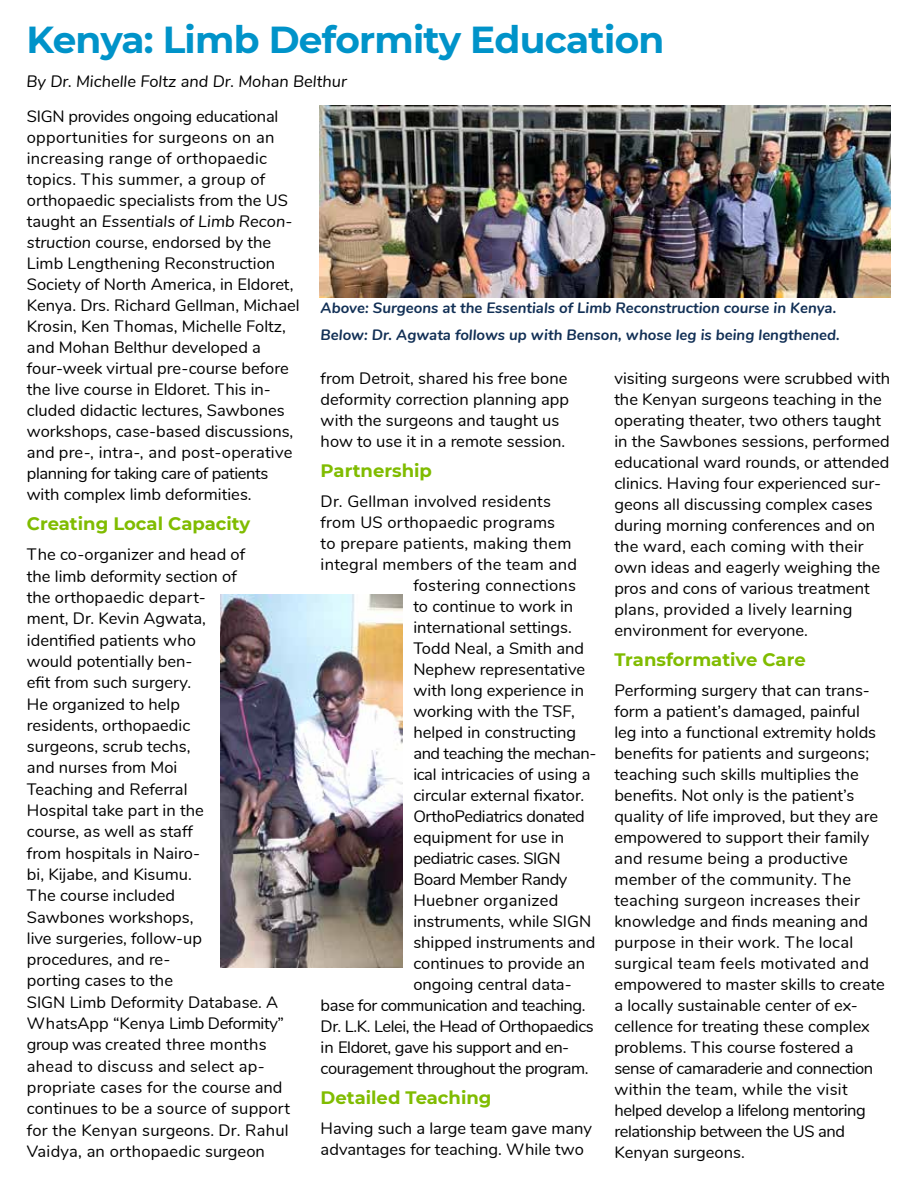
<style>
.page{position:relative;width:918px;height:1188px;background:#fff}
.page>*{position:absolute;margin:0;border:0;box-sizing:border-box;transform-origin:0 0}
.t1{font:700 37.5px "Montserrat";letter-spacing:-.02em;color:#0093c9}
.t2{font:700 18px "Montserrat";color:#80bc00}
.t3{font:16.5px/21px "Nunito";color:#000}
.t4{font:16.5px "Nunito";letter-spacing:-.025em;color:#000}
.t5{font:italic 16.5px "Nunito";color:#000}
.t6{font:italic 700 15px/27px "Nunito";color:#123056}
.s1{font-style:italic}
</style>
<div class="page">
<img style="left:221px;top:595px;width:182px;height:373px">
<img style="left:320px;top:106px;width:571px;height:192px">
<h1 class="t1" style="left:27px;top:12px;width:639px">Kenya: Limb Deformity Education</h1>
<p class="t5" style="left:27px;top:69px;width:322px">By Dr. Michelle Foltz and Dr. Mohan Belthur</p>
<p class="t3" style="left:27px;top:105px;width:274px">SIGN provides ongoing educational opportunities for surgeons on an increasing range of orthopaedic topics. This summer, a group of orthopaedic specialists from the US taught an <span class="s1">Essentials of Limb Recon&shy;struction</span> course, endorsed by the Limb Lengthening Reconstruction Society of North America, in Eldoret, Kenya. Drs. Richard Gellman, Michael Krosin, Ken Thomas, Michelle Foltz, and Mohan Belthur developed a four-week virtual pre-course before the live course in Eldoret. This in&shy;cluded didactic lectures, Sawbones workshops, case-based discussions, and pre-, intra-, and post-operative planning for taking care of patients with complex limb deformities.</p>
<p class="t2" style="left:27px;top:511px;width:225px">Creating Local Capacity</p>
<p class="t3" style="left:27px;top:543px;width:265px">The co-organizer and head of<br>the limb deformity section of<br>the orthopaedic depart-<br>ment, Dr. Kevin Agwata,<br>identified patients who<br>would potentially ben-<br>efit from such surgery.<br>He organized to help<br>residents, orthopaedic<br>surgeons, scrub techs,<br>and nurses from Moi<br>Teaching and Referral<br>Hospital take part in the<br>course, as well as staff<br>from hospitals in Nairo-<br>bi, Kijabe, and Kisumu.<br>The course included<br>Sawbones workshops,<br>live surgeries, follow-up procedures, and re-<br>porting cases to the<br>SIGN Limb Deformity Database. A<br>WhatsApp “Kenya Limb Deformity” group was created three months ahead to discuss and select ap&shy;propriate cases for the course and continues to be a source of support for the Kenyan surgeons. Dr. Rahul<br>Vaidya, an orthopaedic surgeon</p>
<p class="t6" style="left:321px;top:294px;width:521px">Above: Surgeons at the Essentials of Limb Reconstruction course in Kenya.<br>Below: Dr. Agwata follows up with Benson, whose leg is being lengthened.</p>
<p class="t3" style="left:321px;top:367px;width:250px">from Detroit, shared his free bone deformity correction planning app with the surgeons and taught us how to use it in a remote session.</p>
<p class="t2" style="left:321px;top:458px;width:113px">Partnership</p>
<p class="t3" style="left:321px;top:490px;width:232px">Dr. Gellman involved residents</p>
<p class="t3" style="left:321px;top:511px;width:236px">from US orthopaedic programs</p>
<p class="t3" style="left:321px;top:532px;width:252px">to prepare patients, making them</p>
<p class="t3" style="left:321px;top:553px;width:258px">integral members of the team and</p>
<p class="t3" style="left:413px;top:574px;width:164px">fostering connections</p>
<p class="t3" style="left:413px;top:595px;width:161px">to continue to work in</p>
<p class="t3" style="left:413px;top:616px;width:160px">international settings.</p>
<p class="t3" style="left:413px;top:637px;width:172px">Todd Neal, a Smith and</p>
<p class="t3" style="left:413px;top:658px;width:173px">Nephew representative</p>
<p class="t3" style="left:413px;top:679px;width:172px">with long experience in</p>
<p class="t3" style="left:413px;top:700px;width:163px">working with the TSF,</p>
<p class="t3" style="left:413px;top:721px;width:164px">helped in constructing</p>
<p class="t4" style="left:413px;top:741px;width:185px">and teaching the mechan-</p>
<p class="t3" style="left:413px;top:763px;width:179px">ical intricacies of using a</p>
<p class="t3" style="left:413px;top:784px;width:173px">circular external fixator.</p>
<p class="t4" style="left:413px;top:804px;width:173px">OrthoPediatrics donated</p>
<p class="t3" style="left:413px;top:826px;width:152px">equipment for use in</p>
<p class="t4" style="left:413px;top:847px;width:149px">pediatric cases. SIGN</p>
<p class="t4" style="left:413px;top:868px;width:156px">Board Member Randy</p>
<p class="t3" style="left:413px;top:889px;width:147px">Huebner organized</p>
<p class="t3" style="left:413px;top:910px;width:179px">instruments, while SIGN</p>
<p class="t3" style="left:413px;top:931px;width:184px">shipped instruments and</p>
<p class="t3" style="left:413px;top:952px;width:173px">continues to provide an</p>
<p class="t3" style="left:413px;top:973px;width:160px">ongoing central data-</p>
<p class="t4" style="left:321px;top:994px;width:266px">base for communication and teaching.</p>
<p class="t4" style="left:321px;top:1015px;width:275px">Dr. L.K. Lelei, the Head of Orthopaedics</p>
<p class="t4" style="left:321px;top:1036px;width:250px">in Eldoret, gave his support and en-</p>
<p class="t4" style="left:321px;top:1057px;width:269px">couragement throughout the program.</p>
<p class="t2" style="left:321px;top:1085px;width:172px">Detailed Teaching</p>
<p class="t3" style="left:321px;top:1117px;width:273px">Having such a large team gave many advantages for teaching. While two</p>
<p class="t3" style="left:614px;top:367px;width:277px">visiting surgeons were scrubbed with the Kenyan surgeons teaching in the operating theater, two others taught in the Sawbones sessions, performed educational ward rounds, or attended clinics. Having four experienced sur&shy;geons all discussing complex cases during morning conferences and on the ward, each coming with their own ideas and eagerly weighing the pros and cons of various treatment plans, provided a lively learning environment for everyone.</p>
<p class="t2" style="left:614px;top:647px;width:193px">Transformative Care</p>
<p class="t3" style="left:614px;top:679px;width:272px">Performing surgery that can trans&shy;form a patient’s damaged, painful leg into a functional extremity holds benefits for patients and surgeons; teaching such skills multiplies the benefits. Not only is the patient’s quality of life improved, but they are empowered to support their family and resume being a productive member of the community. The teaching surgeon increases their knowledge and finds meaning and purpose in their work. The local surgical team feels motivated and empowered to master skills to create a locally sustainable center of ex&shy;cellence for treating these complex problems. This course fostered a sense of camaraderie and connection within the team, while the visit helped develop a lifelong mentoring relationship between the US and Kenyan surgeons.</p>
</div>
